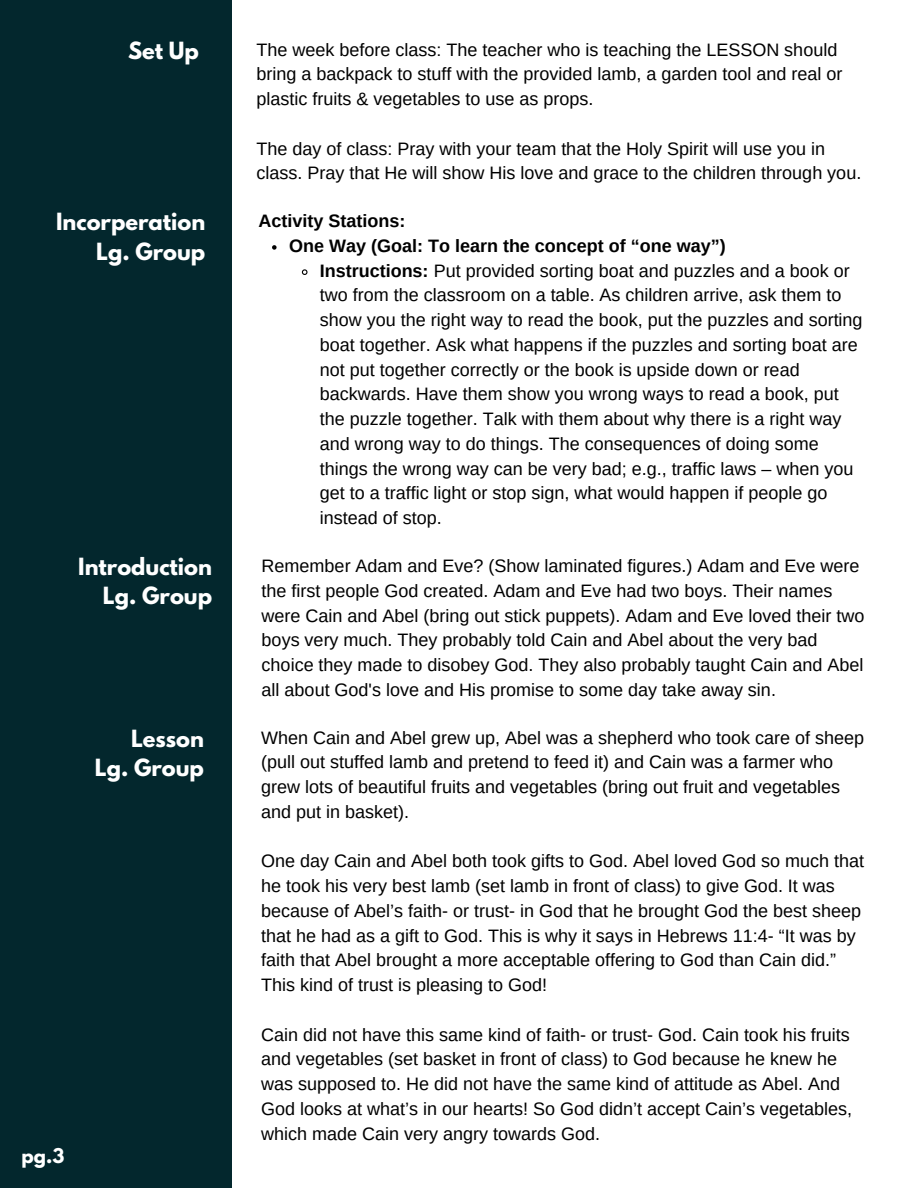
<style>
.page{position:relative;width:918px;height:1188px;background:#fff}
.page>*{position:absolute;margin:0;border:0;box-sizing:border-box;transform-origin:0 0}
.t1{font:700 21px "League Spartan";color:#fff}
.t2{font:18px/24.8px "Arimo";color:#000}
.t3{font:18px/24.8px "Arimo";color:#000}
.t4{font:700 18px "Arimo";color:#000}
.t5{font:700 18px "League Spartan";color:#fff}
.s1{font-weight:700}
</style>
<div class="page">
<div style="left:0;top:0;width:231px;height:1188px;background:#03272d"></div>
<svg style="left:272px;top:245px;width:5px;height:5px"></svg>
<svg style="left:301px;top:269px;width:7px;height:6px"></svg>
<p class="t1" style="left:128px;top:40px;width:72px">Set Up</p>
<p class="t2" style="left:256px;top:37px;width:587px">The week before class: The teacher who is teaching the LESSON should bring a backpack to stuff with the provided lamb, a garden tool and real or plastic fruits &amp; vegetables to use as props.</p>
<p class="t2" style="left:256px;top:136px;width:606px">The day of class: Pray with your team that the Holy Spirit will use you in class. Pray that He will show His love and grace to the children through you.</p>
<p class="t1" style="left:56px;top:211px;width:151px">Incorperation</p>
<p class="t4" style="left:259px;top:211px;width:148px">Activity Stations:</p>
<p class="t1" style="left:96px;top:241px;width:111px">Lg. Group</p>
<p class="t4" style="left:289px;top:236px;width:438px">One Way (Goal: To learn the concept of “one way”)</p>
<p class="t2" style="left:320px;top:258px;width:544px"><span class="s1">Instructions:</span> Put provided sorting boat and puzzles and a book or two from the classroom on a table. As children arrive, ask them to show you the right way to read the book, put the puzzles and sorting boat together. Ask what happens if the puzzles and sorting boat are not put together correctly or the book is upside down or read backwards. Have them show you wrong ways to read a book, put the puzzle together. Talk with them about why there is a right way and wrong way to do things. The consequences of doing some things the wrong way can be very bad; e.g., traffic laws – when you get to a traffic light or stop sign, what would happen if people go instead of stop.</p>
<p class="t1" style="left:78px;top:556px;width:135px">Introduction</p>
<p class="t1" style="left:103px;top:585px;width:111px">Lg. Group</p>
<p class="t1" style="left:131px;top:728px;width:74px">Lesson</p>
<p class="t1" style="left:95px;top:757px;width:111px">Lg. Group</p>
<p class="t5" style="left:22px;top:1146px;width:44px">pg.3</p>
<p class="t2" style="left:262px;top:553px;width:604px">Remember Adam and Eve? (Show laminated figures.) Adam and Eve were the first people God created. Adam and Eve had two boys. Their names were Cain and Abel (bring out stick puppets). Adam and Eve loved their two boys very much. They probably told Cain and Abel about the very bad choice they made to disobey God. They also probably taught Cain and Abel all about God's love and His promise to some day take away sin.</p>
<p class="t3" style="left:261px;top:725px;width:604px">When Cain and Abel grew up, Abel was a shepherd who took care of sheep (pull out stuffed lamb and pretend to feed it) and Cain was a farmer who grew lots of beautiful fruits and vegetables (bring out fruit and vegetables and put in basket).</p>
<p class="t3" style="left:261px;top:849px;width:604px">One day Cain and Abel both took gifts to God. Abel loved God so much that he took his very best lamb (set lamb in front of class) to give God. It was because of Abel’s faith- or trust- in God that he brought God the best sheep that he had as a gift to God. This is why it says in Hebrews 11:4- “It was by faith that Abel brought a more acceptable offering to God than Cain did.” This kind of trust is pleasing to God!</p>
<p class="t3" style="left:261px;top:1022px;width:592px">Cain did not have this same kind of faith- or trust- God. Cain took his fruits and vegetables (set basket in front of class) to God because he knew he was supposed to. He did not have the same kind of attitude as Abel. And God looks at what’s in our hearts! So God didn’t accept Cain’s vegetables, which made Cain very angry towards God.</p>
</div>
